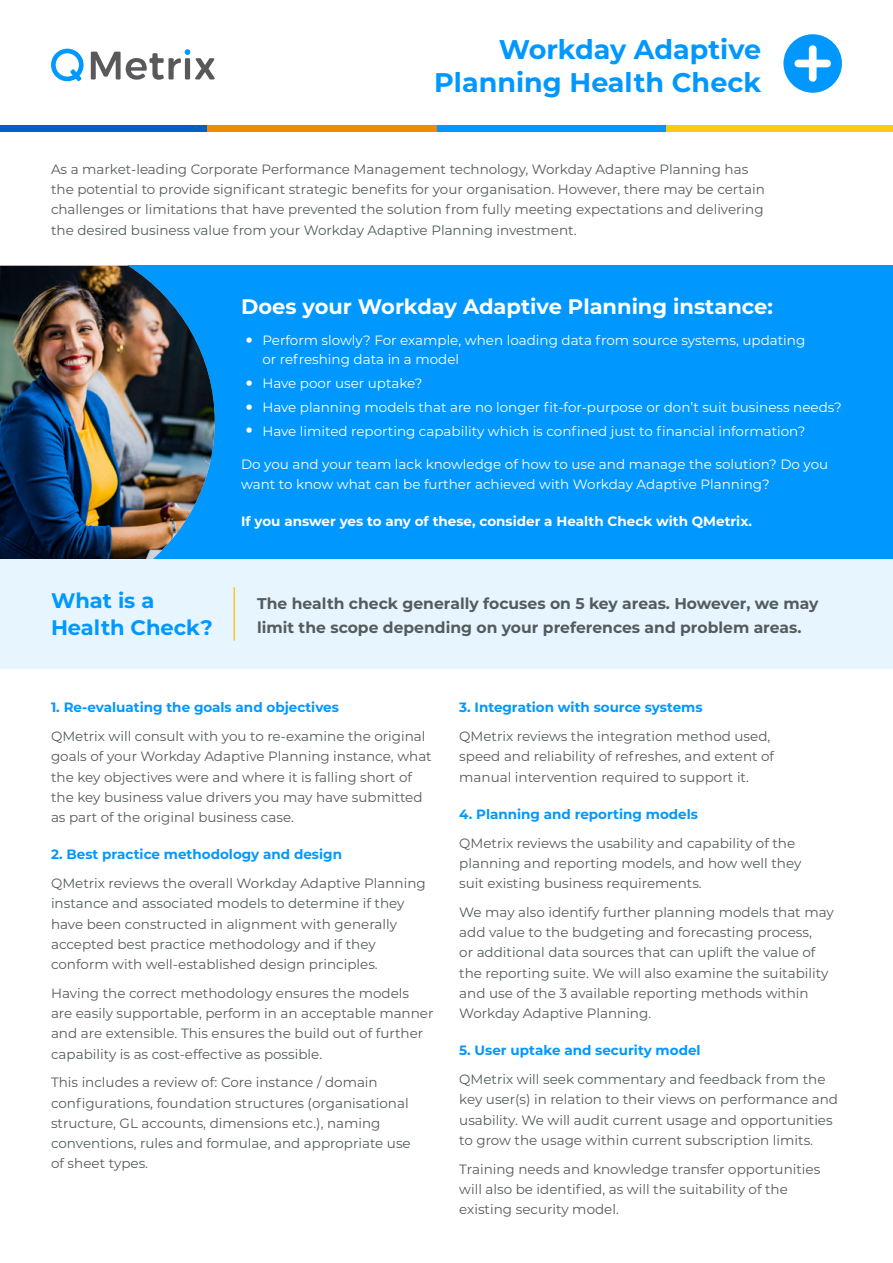
<style>
.page{position:relative;width:893px;height:1263px;background:#fff}
.page>*{position:absolute;margin:0;border:0;box-sizing:border-box;transform-origin:0 0}
.Subtitle{font:700 27px/33px "Montserrat";color:#0098ff;text-align:right}
.white_subheader{font:700 21px "Montserrat";color:#fff}
.Column_title{font:700 21px/27px "Montserrat";color:#0098ff}
.Body_Bold__9pt{font:700 15.6px/23.4px "Montserrat";color:#545b5c}
.Body__9pt{font:13.5px/20.2px "Montserrat";color:#545b5c}
.White_Body__9pt{font:13.5px/19.5px "Montserrat";color:#fff}
.Body_Bold__9pt-2{font:700 13.5px "Montserrat";color:#0098ff}
.White_Body__9pt-2{font:700 13.5px "Montserrat";color:#fff}
.s1{color:#535c5d}
.s2{font-weight:700;font-size:21px}
</style>
<div class="page">
<div style="left:0;top:266px;width:893px;height:293px;background:#0098ff"></div>
<img style="left:0;top:266px;width:215px;height:293px">
<div style="left:0;top:559px;width:893px;height:109px;background:#e6f5ff"></div>
<svg style="left:51px;top:49px;width:33px;height:32px"></svg>
<svg style="left:91px;top:49px;width:124px;height:31px"></svg>
<div style="left:0;top:125px;width:207px;height:7px;background:#0060c4"></div>
<div style="left:437px;top:125px;width:230px;height:7px;background:#0098ff"></div>
<div style="left:207px;top:125px;width:230px;height:7px;background:#f08906"></div>
<div style="left:667px;top:125px;width:226px;height:7px;background:#ffc813"></div>
<div style="left:783px;top:34px;width:59px;height:59px;background:#0098ff;border-radius:50%"></div>
<div style="left:809px;top:45px;width:8px;height:37px;background:#fff;border-radius:4px"></div>
<div style="left:794px;top:60px;width:37px;height:7px;background:#fff;border-radius:4px"></div>
<hr style="left:234px;top:587px;width:1px;height:54px;background:#ffc813">
<p class="Subtitle" style="left:434px;top:31px;width:328px">Workday Adaptive<br>Planning Health Check</p>
<p class="Body__9pt" style="left:51px;top:158px;width:715px">As a market-leading Corporate Performance Management technology, Workday Adaptive Planning has the potential to provide significant strategic benefits for your organisation. However, there may be certain challenges or limitations that have prevented the solution from fully meeting expectations and delivering the desired business value from your <span class="s1">Workday Adaptive Planning</span> investment.</p>
<p class="white_subheader" style="left:241px;top:291px;width:533px">Does your Workday Adaptive Planning instance:</p>
<p class="White_Body__9pt" style="left:262px;top:330px;width:544px;text-indent:-17px"><span class="s2">•</span> Perform slowly? For example, when loading data from source systems, updating or refreshing data in a model</p>
<p class="White_Body__9pt" style="left:245px;top:373px;width:179px"><span class="s2">•</span> Have poor user uptake?</p>
<p class="White_Body__9pt" style="left:245px;top:397px;width:598px"><span class="s2">•</span> Have planning models that are no longer fit-for-purpose or don’t suit business needs?</p>
<p class="White_Body__9pt" style="left:245px;top:421px;width:562px"><span class="s2">•</span> Have limited reporting capability which is confined just to financial information?</p>
<p class="White_Body__9pt" style="left:241px;top:453px;width:589px;line-height:20.2px">Do you and your team lack knowledge of how to use and manage the solution? Do you want to know what can be further achieved with Workday Adaptive Planning?</p>
<p class="White_Body__9pt-2" style="left:241px;top:512px;width:512px">If you answer yes to any of these, consider a Health Check with QMetrix.</p>
<p class="Column_title" style="left:51px;top:586px;width:163px">What is a<br>Health Check?</p>
<p class="Body_Bold__9pt" style="left:257px;top:591px;width:563px">The health check generally focuses on 5 key areas. However, we may limit the scope depending on your preferences and problem areas.</p>
<p class="Body_Bold__9pt-2" style="left:51px;top:698px;width:289px">1. Re-evaluating the goals and objectives</p>
<p class="Body__9pt" style="left:51px;top:726px;width:382px">QMetrix will consult with you to re-examine the original goals of your Workday Adaptive Planning instance, what the key objectives were and where it is falling short of the key business value drivers you may have submitted as part of the original business case.</p>
<p class="Body_Bold__9pt-2" style="left:51px;top:845px;width:292px">2. Best practice methodology and design</p>
<p class="Body__9pt" style="left:51px;top:873px;width:376px">QMetrix reviews the overall Workday Adaptive Planning instance and associated models to determine if they have been constructed in alignment with generally accepted best practice methodology and if they conform with well-established design principles.</p>
<p class="Body__9pt" style="left:51px;top:982px;width:384px">Having the correct methodology ensures the models are easily supportable, perform in an acceptable manner and are extensible. This ensures the build out of further capability is as cost-effective as possible.</p>
<p class="Body__9pt" style="left:51px;top:1072px;width:361px">This includes a review of: Core instance / domain configurations, foundation structures (organisational structure, GL accounts, dimensions etc.), naming conventions, rules and formulae, and appropriate use of sheet types.</p>
<p class="Body_Bold__9pt-2" style="left:459px;top:698px;width:245px">3. Integration with source systems</p>
<p class="Body__9pt" style="left:459px;top:726px;width:316px">QMetrix reviews the integration method used, speed and reliability of refreshes, and extent of manual intervention required to support it.</p>
<p class="Body_Bold__9pt-2" style="left:459px;top:804px;width:240px">4. Planning and reporting models</p>
<p class="Body__9pt" style="left:459px;top:832px;width:344px">QMetrix reviews the usability and capability of the planning and reporting models, and how well they suit existing business requirements.</p>
<p class="Body__9pt" style="left:459px;top:901px;width:376px">We may also identify further planning models that may add value to the budgeting and forecasting process,<br>or additional data sources that can uplift the value of the reporting suite. We will also examine the suitability and use of the 3 available reporting methods within Workday Adaptive Planning.</p>
<p class="Body_Bold__9pt-2" style="left:459px;top:1041px;width:243px">5. User uptake and security model</p>
<p class="Body__9pt" style="left:459px;top:1069px;width:380px">QMetrix will seek commentary and feedback from the key user(s) in relation to their views on performance and usability. We will audit current usage and opportunities to grow the usage within current subscription limits.</p>
<p class="Body__9pt" style="left:459px;top:1158px;width:363px">Training needs and knowledge transfer opportunities will also be identified, as will the suitability of the existing security model.</p>
</div>
